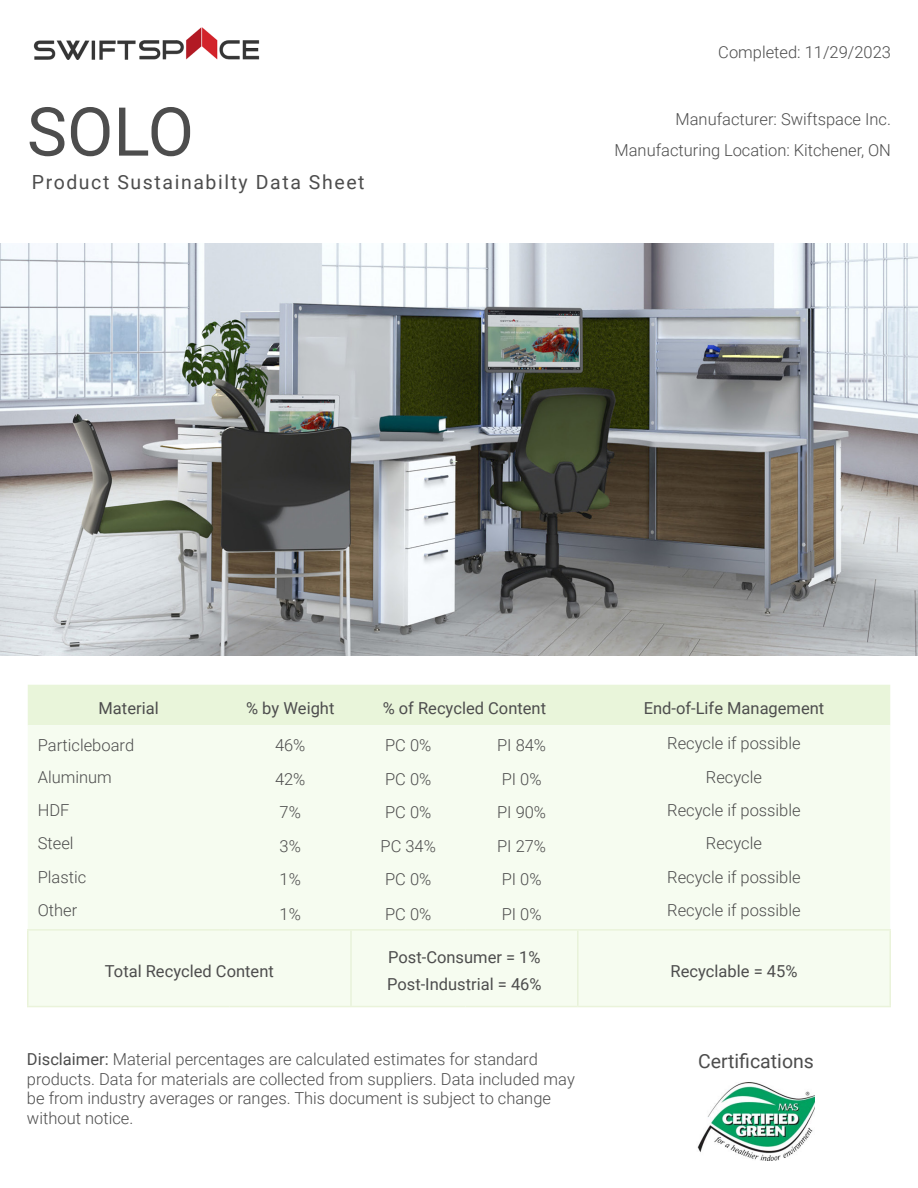
<style>
.page{position:relative;width:918px;height:1188px;background:#fff}
.page>*{position:absolute;margin:0;border:0;box-sizing:border-box;transform-origin:0 0}
.t1{font:67.5px "Roboto";color:#4d4d4d}
.t2{font:19.5px "Roboto";letter-spacing:.08em;color:#4d4d4d}
.t3{font:19.5px "Roboto";color:#4d4d4d}
.t4{font:300 16.5px/19.8px "Roboto";color:#4d4d4d;text-align:right}
.t5{font:16.5px/27px "Roboto";color:#4d4d4d}
.s1{font-weight:400}
</style>
<div class="page">
<img style="left:33px;top:27px;width:227px;height:33px">
<div style="left:28px;top:685px;width:862px;height:40px;background:#e9f5da"></div>
<div style="left:28px;top:725px;width:862px;height:281px;background:#f6fcf0"></div>
<hr style="left:350px;top:931px;width:2px;height:75px;background:#e8f2da">
<hr style="left:577px;top:931px;width:2px;height:75px;background:#e8f2da">
<hr style="left:27px;top:929px;width:203px;height:2px;background:#eaf3da">
<hr style="left:27px;top:931px;width:1px;height:75px;background:#eaf3da">
<hr style="left:230px;top:929px;width:121px;height:2px;background:#eaf3da">
<hr style="left:351px;top:929px;width:114px;height:2px;background:#eaf3da">
<hr style="left:465px;top:929px;width:113px;height:2px;background:#eaf3da">
<hr style="left:578px;top:929px;width:313px;height:2px;background:#eaf3da">
<hr style="left:890px;top:931px;width:1px;height:75px;background:#eaf3da">
<hr style="left:27px;top:1006px;width:203px;height:1px;background:#eaf3da">
<hr style="left:230px;top:1006px;width:121px;height:1px;background:#eaf3da">
<hr style="left:351px;top:1006px;width:114px;height:1px;background:#eaf3da">
<hr style="left:465px;top:1006px;width:113px;height:1px;background:#eaf3da">
<hr style="left:578px;top:1006px;width:313px;height:1px;background:#eaf3da">
<img style="left:697px;top:1083px;width:118px;height:78px">
<img style="left:0;top:243px;width:918px;height:413px">
<h1 class="t1" style="left:27px;top:84px;width:169px">SOLO</h1>
<p class="t2" style="left:32px;top:168px;width:334px">Product Sustainabilty Data Sheet</p>
<p class="t4" style="left:718px;top:41px;width:174px">Completed: 11/29/2023</p>
<p class="t4" style="left:615px;top:103px;width:278px;line-height:31.2px">Manufacturer: Swiftspace Inc.<br>Manufacturing Location: Kitchener, ON</p>
<p class="t5" style="left:99px;top:694px;width:62px">Material</p>
<p class="t5" style="left:246px;top:694px;width:90px">% by Weight</p>
<p class="t5" style="left:383px;top:694px;width:165px">% of Recycled Content</p>
<p class="t5" style="left:644px;top:694px;width:182px">End-of-Life Management</p>
<p class="t4" style="left:38px;top:734px;width:98px">Particleboard</p>
<p class="t4" style="left:275px;top:734px;width:32px">46%</p>
<p class="t4" style="left:385px;top:734px;width:48px">PC 0%</p>
<p class="t4" style="left:497px;top:734px;width:51px">PI 84%</p>
<p class="t4" style="left:667px;top:732px;width:135px">Recycle if possible</p>
<p class="t4" style="left:38px;top:766px;width:76px">Aluminum</p>
<p class="t4" style="left:275px;top:768px;width:32px">42%</p>
<p class="t4" style="left:385px;top:768px;width:48px">PC 0%</p>
<p class="t4" style="left:502px;top:768px;width:41px">PI 0%</p>
<p class="t4" style="left:706px;top:766px;width:58px">Recycle</p>
<p class="t4" style="left:38px;top:800px;width:33px">HDF</p>
<p class="t4" style="left:280px;top:802px;width:23px">7%</p>
<p class="t4" style="left:385px;top:802px;width:48px">PC 0%</p>
<p class="t4" style="left:497px;top:802px;width:51px">PI 90%</p>
<p class="t4" style="left:667px;top:800px;width:135px">Recycle if possible</p>
<p class="t4" style="left:38px;top:833px;width:37px">Steel</p>
<p class="t4" style="left:280px;top:835px;width:23px">3%</p>
<p class="t4" style="left:381px;top:835px;width:57px">PC 34%</p>
<p class="t4" style="left:497px;top:835px;width:51px">PI 27%</p>
<p class="t4" style="left:706px;top:833px;width:58px">Recycle</p>
<p class="t4" style="left:38px;top:867px;width:50px">Plastic</p>
<p class="t4" style="left:280px;top:869px;width:23px">1%</p>
<p class="t4" style="left:385px;top:869px;width:48px">PC 0%</p>
<p class="t4" style="left:502px;top:869px;width:41px">PI 0%</p>
<p class="t4" style="left:667px;top:867px;width:135px">Recycle if possible</p>
<p class="t4" style="left:38px;top:900px;width:41px">Other</p>
<p class="t4" style="left:280px;top:904px;width:23px">1%</p>
<p class="t4" style="left:385px;top:904px;width:48px">PC 0%</p>
<p class="t4" style="left:502px;top:904px;width:41px">PI 0%</p>
<p class="t4" style="left:667px;top:900px;width:135px">Recycle if possible</p>
<p class="t5" style="left:105px;top:957px;width:170px">Total Recycled Content</p>
<p class="t5" style="left:387px;top:943px;width:156px">Post-Consumer = 1%<br>Post-Industrial = 46%</p>
<p class="t5" style="left:671px;top:957px;width:128px">Recyclable = 45%</p>
<p class="t4" style="left:27px;top:1048px;width:549px;text-align:left"><span class="s1">Disclaimer:</span> Material percentages are calculated estimates for standard products. Data for materials are collected from suppliers. Data included may be from industry averages or ranges. This document is subject to change without notice.</p>
<p class="t3" style="left:698px;top:1047px;width:117px">Certifications</p>
</div>
